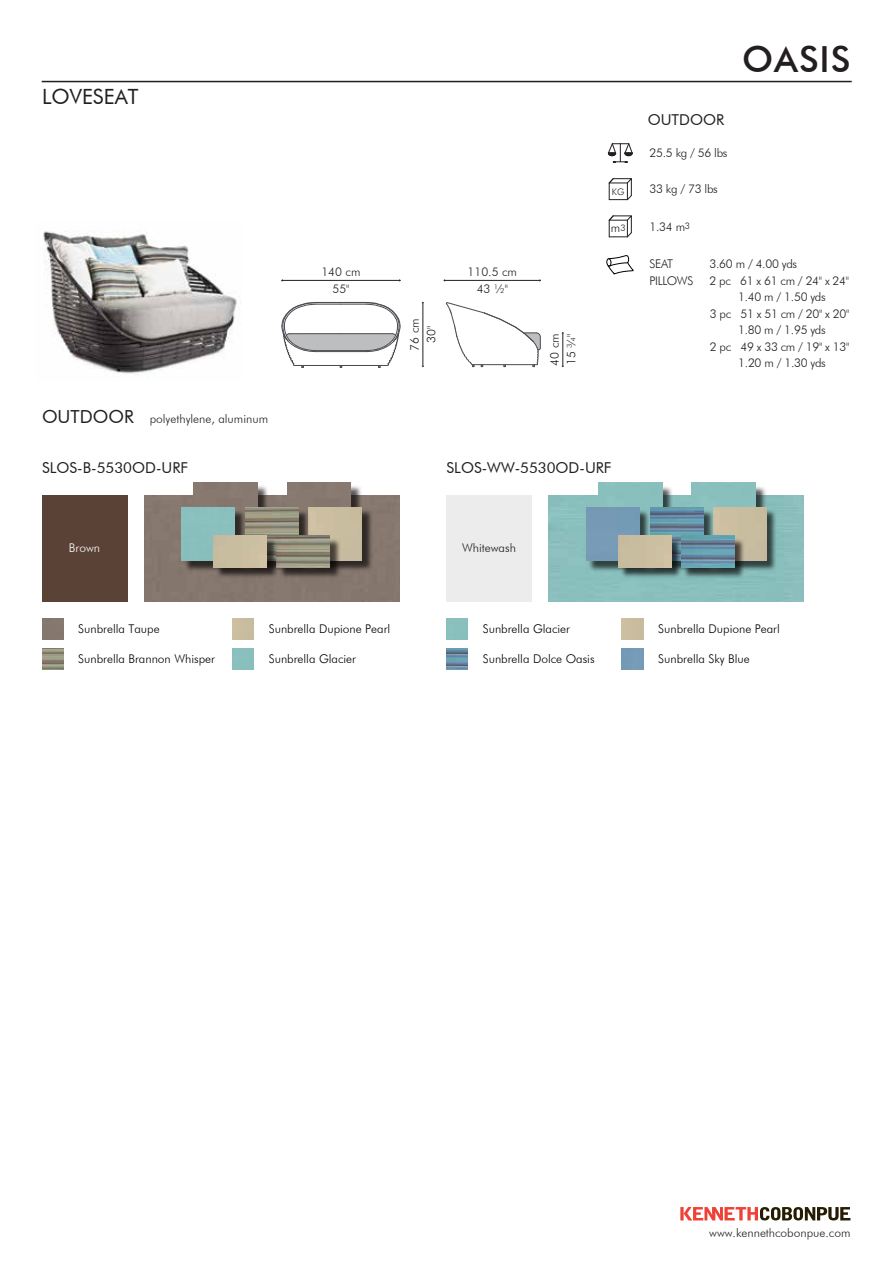
<style>
.page{position:relative;width:893px;height:1263px;background:#fff}
.page>*{position:absolute;margin:0;border:0;box-sizing:border-box;transform-origin:0 0}
.t1{font:500 36px "Futura BT";letter-spacing:.025em;color:#231f20}
.t2{font:21px "Futura BT";color:#231f20}
.t3{font:15px "Futura BT";color:#231f20}
.t4{font:300 12px/16.5px "Futura BT";letter-spacing:-.025em;color:#231f20;text-align:center}
.t5{font:300 12px "Futura BT";color:#000}
.t6{font:300 12px "Futura BT";color:#231f20}
.t7{font:300 12px "Futura BT";color:#1f181a}
.t8{font:300 12px "Futura BT";color:#fff}
.t9{font:300 9px "Futura BT";color:#231f20}
.s1{font-weight:400;font-size:18px}
.s2{font-size:9px}
</style>
<div class="page">
<hr style="left:42px;top:81px;width:810px;height:1px;background:#231f20">
<svg style="left:606px;top:255px;width:28px;height:20px"></svg>
<svg style="left:608px;top:143px;width:25px;height:20px"></svg>
<svg style="left:608px;top:178px;width:24px;height:22px"></svg>
<svg style="left:608px;top:215px;width:24px;height:23px"></svg>
<img style="left:43px;top:231px;width:194px;height:144px">
<div style="left:144px;top:496px;width:255px;height:106px;background:#84766d"></div>
<img style="left:166px;top:482px;width:97px;height:105px">
<img style="left:194px;top:483px;width:64px;height:12px">
<img style="left:263px;top:482px;width:133px;height:105px">
<img style="left:287px;top:483px;width:64px;height:19px">
<img style="left:169px;top:495px;width:91px;height:91px">
<div style="left:182px;top:507px;width:53px;height:53px;background:#89bfbd"></div>
<img style="left:320px;top:502px;width:60px;height:77px">
<img style="left:320px;top:507px;width:42px;height:53px">
<img style="left:238px;top:499px;width:82px;height:20px">
<img style="left:246px;top:507px;width:53px;height:12px">
<img style="left:265px;top:513px;width:89px;height:89px">
<img style="left:285px;top:535px;width:45px;height:32px">
<img style="left:208px;top:519px;width:77px;height:77px">
<div style="left:213px;top:535px;width:54px;height:32px;background:#c8bda0"></div>
<div style="left:42px;top:496px;width:85px;height:106px;background:#5b4237"></div>
<img style="left:42px;top:649px;width:21px;height:21px">
<img style="left:572px;top:482px;width:93px;height:103px">
<img style="left:598px;top:483px;width:64px;height:12px">
<img style="left:665px;top:482px;width:132px;height:103px">
<img style="left:692px;top:483px;width:63px;height:19px">
<img style="left:573px;top:495px;width:92px;height:91px">
<div style="left:586px;top:507px;width:53px;height:53px;background:#7699b5"></div>
<img style="left:724px;top:502px;width:61px;height:77px">
<img style="left:724px;top:507px;width:42px;height:53px">
<img style="left:642px;top:499px;width:82px;height:20px">
<img style="left:650px;top:507px;width:53px;height:12px">
<img style="left:670px;top:513px;width:89px;height:89px">
<img style="left:690px;top:535px;width:44px;height:32px">
<img style="left:612px;top:519px;width:78px;height:77px">
<div style="left:618px;top:535px;width:53px;height:32px;background:#c8bda0"></div>
<div style="left:446px;top:496px;width:86px;height:106px;background:#ececec"></div>
<img style="left:446px;top:649px;width:22px;height:21px">
<hr style="left:282px;top:280px;width:118px;height:1px;background:#231f20">
<hr style="left:444px;top:280px;width:96px;height:1px;background:#231f20">
<hr style="left:562px;top:333px;width:1px;height:33px;background:#231f20">
<hr style="left:423px;top:302px;width:1px;height:64px;background:#231f20">
<svg style="left:281px;top:302px;width:119px;height:66px"></svg>
<svg style="left:446px;top:302px;width:95px;height:65px"></svg>
<svg style="left:680px;top:1207px;width:170px;height:13px"></svg>
<h2 class="t2" style="left:42px;top:84px;width:98px">LOVESEAT</h2>
<p class="t6" style="left:42px;top:411px;width:228px"><span class="s1">OUTDOOR</span> polyethylene, aluminum</p>
<p class="t3" style="left:42px;top:459px;width:147px">SLOS-B-5530OD-URF</p>
<p class="t8" style="left:69px;top:541px;width:33px">Brown</p>
<p class="t4" style="left:321px;top:263px;width:41px;line-height:17px">140 cm<br>55"</p>
<p class="t4" style="left:467px;top:263px;width:51px;line-height:17px">110.5 cm<br>43 ½"</p>
<p class="t4" style="left:406px;top:351px;width:34px;line-height:17px;rotate:-90deg">76 cm<br>30"</p>
<p class="t4" style="left:546px;top:366px;width:34px;line-height:17px;text-align:left;rotate:-90deg">40 cm<br>15 ¾"</p>
<p class="t3" style="left:648px;top:110px;width:78px">OUTDOOR</p>
<p class="t4" style="left:649px;top:144px;width:80px">25.5 kg / 56 lbs</p>
<p class="t9" style="left:612px;top:186px;width:14px">KG</p>
<p class="t4" style="left:649px;top:180px;width:70px">33 kg / 73 lbs</p>
<p class="t4" style="left:611px;top:220px;width:16px">m<span class="s2">3</span></p>
<p class="t4" style="left:649px;top:219px;width:42px">1.34 m<sup>3</sup></p>
<h1 class="t1" style="left:742px;top:37px;width:110px">OASIS</h1>
<p class="t4" style="left:649px;top:256px;width:25px">SEAT</p>
<p class="t4" style="left:709px;top:256px;width:89px">3.60 m / 4.00 yds</p>
<p class="t4" style="left:649px;top:272px;width:45px">PILLOWS</p>
<p class="t4" style="left:709px;top:272px;width:141px">2 pc 61 x 61 cm / 24" x 24"<br>1.40 m / 1.50 yds<br>3 pc 51 x 51 cm / 20" x 20"<br>1.80 m / 1.95 yds<br>2 pc 49 x 33 cm / 19" x 13"<br>1.20 m / 1.30 yds</p>
<p class="t3" style="left:446px;top:459px;width:166px">SLOS-WW-5530OD-URF</p>
<p class="t7" style="left:462px;top:541px;width:55px">Whitewash</p>
<p class="t5" style="left:78px;top:621px;width:83px">Sunbrella Taupe</p>
<p class="t5" style="left:78px;top:651px;width:138px">Sunbrella Brannon Whisper</p>
<p class="t5" style="left:269px;top:621px;width:123px">Sunbrella Dupione Pearl</p>
<p class="t5" style="left:269px;top:651px;width:89px">Sunbrella Glacier</p>
<p class="t5" style="left:483px;top:621px;width:89px">Sunbrella Glacier</p>
<p class="t5" style="left:483px;top:651px;width:113px">Sunbrella Dolce Oasis</p>
<p class="t5" style="left:658px;top:621px;width:123px">Sunbrella Dupione Pearl</p>
<p class="t5" style="left:658px;top:651px;width:93px">Sunbrella Sky Blue</p>
<p class="t6" style="left:709px;top:1225px;width:143px">www.kennethcobonpue.com</p>
</div>
